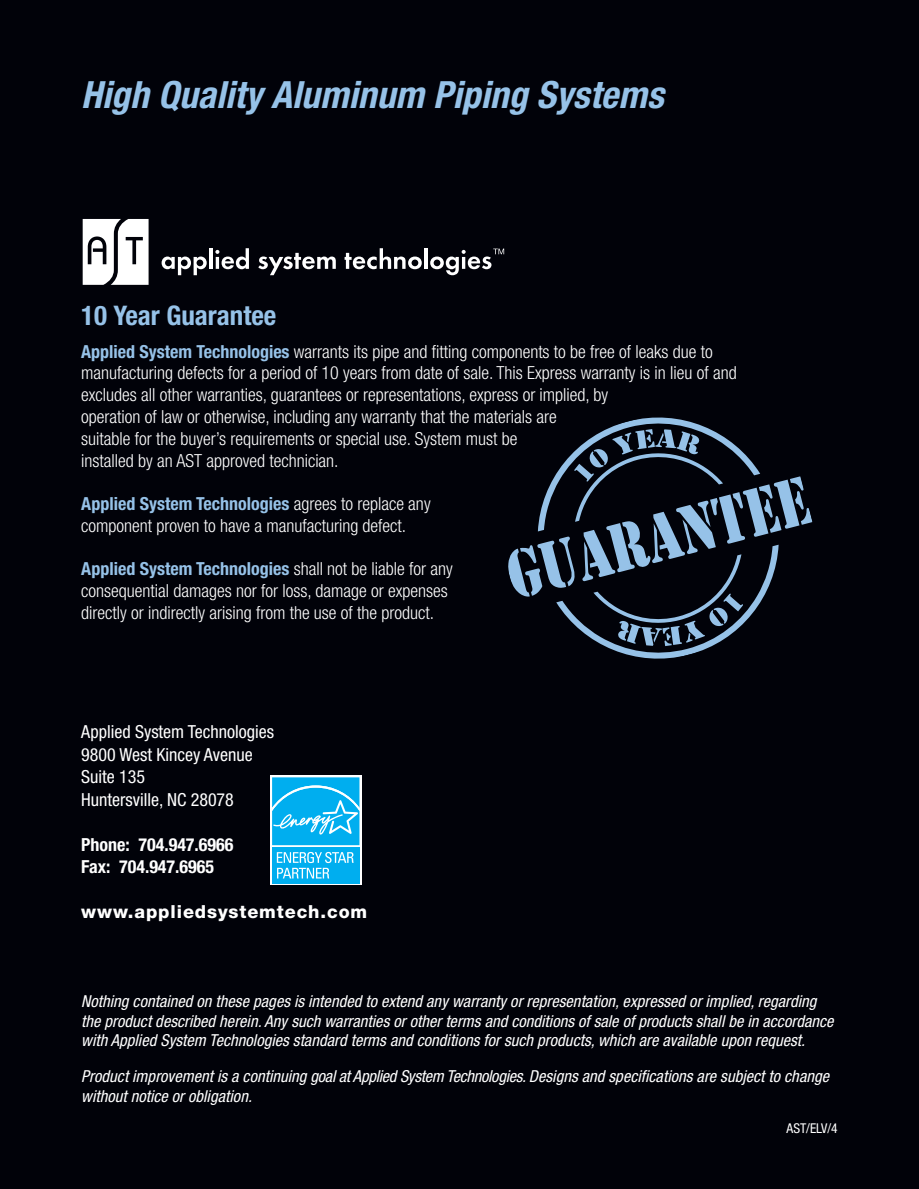
<style>
.page{position:relative;width:919px;height:1189px;background:#fff}
.page>*{position:absolute;margin:0;border:0;box-sizing:border-box;transform-origin:0 0}
.t1{font:italic 700 condensed 37.5px "Helvetica Neue";letter-spacing:.005em;color:#96c2e8}
.t2{font:700 condensed 27px "Helvetica Neue";color:#96c2e8}
.t3{font:300 condensed 18px/21.8px "Helvetica Neue";color:#fff}
.t4{font:condensed 18px/22.5px "Helvetica Neue";color:#fff}
.t5{font:700 condensed 18px/22.5px "Helvetica Neue";color:#fff}
.t6{font:800 18px "Helvetica Neue";color:#fff}
.t7{font:italic condensed 16.5px/19.5px "Helvetica Neue";letter-spacing:.005em;color:#fff}
.t8{font:condensed 13.5px "Helvetica Neue";color:#fff}
.s1{font-weight:700;color:#96c2e8}
</style>
<div class="page">
<div style="left:0;top:0;width:918px;height:1188px;background:#010209"></div>
<svg style="left:83px;top:219px;width:65px;height:66px;background:#d5d5d6"></svg>
<svg style="left:161px;top:256px;width:46px;height:19px"></svg>
<hr style="left:209px;top:248px;width:3px;height:21px;background:#fff">
<svg style="left:215px;top:248px;width:34px;height:21px"></svg>
<svg style="left:258px;top:253px;width:78px;height:22px"></svg>
<svg style="left:344px;top:248px;width:77px;height:21px"></svg>
<hr style="left:424px;top:248px;width:3px;height:21px;background:#fff">
<svg style="left:430px;top:248px;width:74px;height:27px"></svg>
<svg style="left:270px;top:775px;width:91px;height:110px"></svg>
<div style="left:272px;top:847px;width:87px;height:36px;background:#00aeef"></div>
<svg style="left:272px;top:777px;width:87px;height:68px;background:#23b9f1"></svg>
<svg style="left:277px;top:851px;width:76px;height:27px"></svg>
<svg style="left:508px;top:417px;width:304px;height:242px"></svg>
<h1 class="t1" style="left:81px;top:72px;width:584px">High Qua lity A luminum Piping Systems</h1>
<h2 class="t2" style="left:81px;top:299px;width:197px">10 Year Guarantee</h2>
<p class="t3" style="left:81px;top:340px;width:657px"><span class="s1">Applied System Technologies</span> warrants its pipe and fitting components to be free of leaks due to manufacturing defects for a period of 10 years from date of sale. This Express warranty is in lieu of and excludes all other warranties, guarantees or representations, express or implied, by<br>operation of law or otherwise, including any warranty that the materials are<br>suitable for the buyer’s requirements or special use. System must be<br>installed by an AST approved technician.</p>
<p class="t3" style="left:81px;top:492px;width:351px"><span class="s1">Applied System Technologies</span> agrees to replace any component proven to have a manufacturing defect.</p>
<p class="t3" style="left:81px;top:558px;width:373px"><span class="s1">Applied System Technologies</span> shall not be liable for any consequential damages nor for loss, damage or expenses directly or indirectly arising from the use of the product.</p>
<p class="t4" style="left:81px;top:720px;width:194px">Applied System Technologies<br>9800 West Kincey Avenue<br>Suite 135<br>Huntersville, NC 28078</p>
<p class="t5" style="left:81px;top:833px;width:154px">Phone: 704.947.6966<br>Fax: 704.947.6965</p>
<p class="t6" style="left:81px;top:901px;width:287px">www.appliedsystemtech.com</p>
<p class="t7" style="left:81px;top:991px;width:753px">Nothing contained on these pages is intended to extend any warranty or representation, expressed or implied, regarding the product described herein. Any such warranties or other terms and conditions of sale of products shall be in accordance with Applied System Technologies standard terms and conditions for such products, which are available upon request.</p>
<p class="t7" style="left:81px;top:1066px;width:749px">Product improvement is a continuing goal at Applied System Technologies. Designs and specifications are subject to change without notice or obligation.</p>
<p class="t8" style="left:786px;top:1120px;width:53px">AST/ELV/4</p>
</div>
